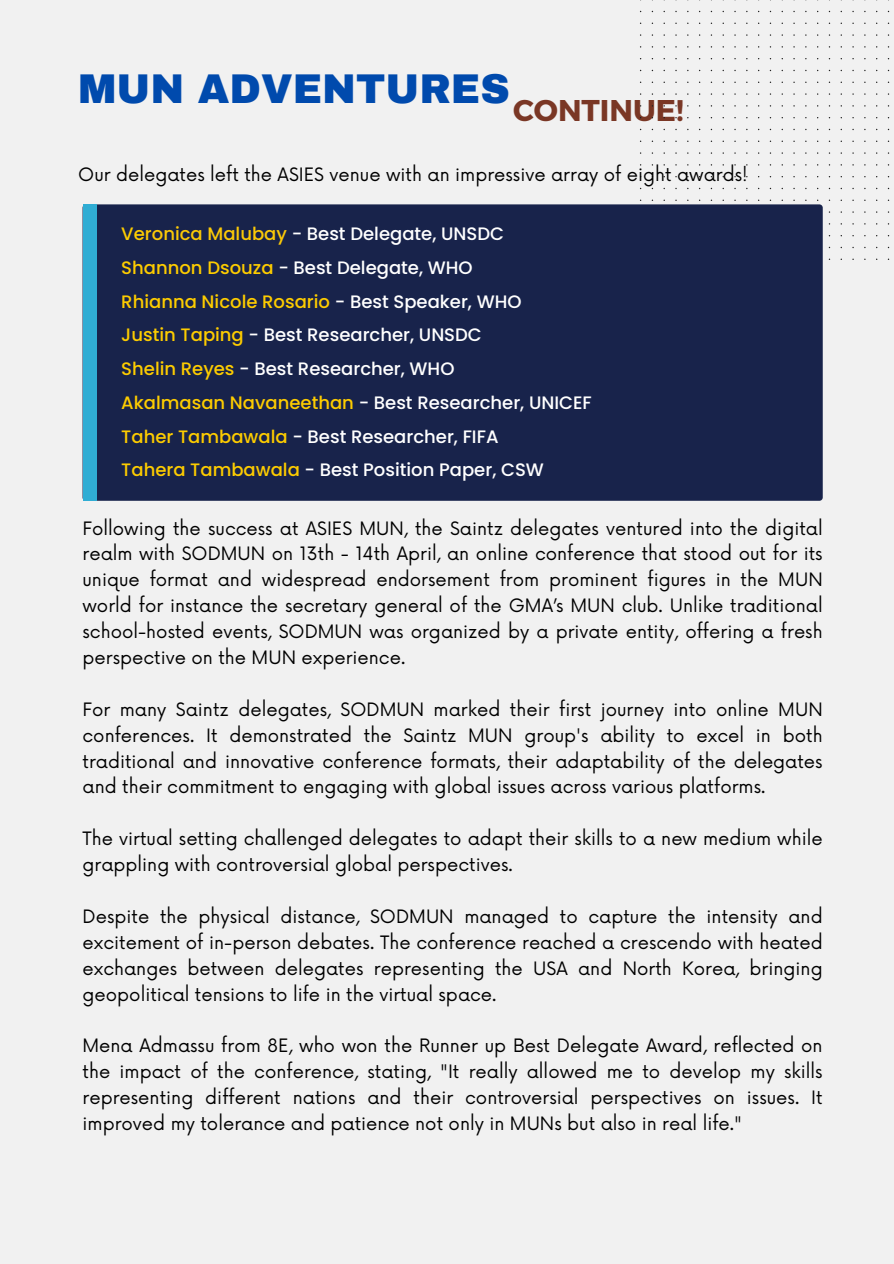
<style>
.page{position:relative;width:894px;height:1264px;background:#fff}
.page>*{position:absolute;margin:0;border:0;box-sizing:border-box;transform-origin:0 0}
.t1{font:900 40.65px "Archivo";color:#004aad}
.t2{font:700 30px "Montserrat";color:#7a3725}
.t3{font:18px/25.8px "Now";color:#000;text-align:justify}
.t4{font:500 18px/33.8px "Poppins";color:#fff}
.s1{color:#fdcc00}
.s2{color:#fbc907}
</style>
<div class="page">
<div style="left:0;top:0;width:893px;height:1263px;background:#f1f1f1"></div>
<svg style="left:640px;top:0;width:250px;height:260px"></svg>
<div style="left:82px;top:204px;width:740px;height:297px;background:#18234b;border-radius:3px"></div>
<div style="left:82px;top:204px;width:14px;height:297px;background:#30add4"></div>
<p class="t1" style="left:78px;top:67px;width:433px">MUN ADVENTURES</p>
<h1 class="t2" style="left:513px;top:91px;width:172px">CONTINUE!</h1>
<h2 class="t3" style="left:78px;top:163px;width:670px">Our delegates left the ASIES venue with an impressive array of eight awards!</h2>
<p class="t4" style="left:121px;top:217px;width:472px"><span class="s1">Ve</span><span class="s2">ronica Malubay</span> - Best Delegate, UNSDC<br><span class="s1">Shannon Dsouza</span> - Best Delegate, WHO<br><span class="s1">Rhianna Nicole Rosario</span> - Best Speaker, WHO<br><span class="s1">Justin Taping</span> - Best Researcher, UNSDC<br><span class="s1">Shelin Reyes</span> - Best Researcher, WHO<br><span class="s1">Akalmasan Navaneethan</span> - Best Researcher, UNICEF <span class="s1">Taher Tambawala</span> - Best Researcher, FIFA<br><span class="s1">Tahera Tambawala</span> - Best Position Paper, CSW</p>
<h3 class="t3" style="left:82px;top:516px;width:741px">Following the success at ASIES MUN, the Saintz delegates ventured into the digital realm with SODMUN on 13th - 14th April, an online conference that stood out for its unique format and widespread endorsement from prominent figures in the MUN world for instance the secretary general of the GMA’s MUN club. Unlike traditional school-hosted events, SODMUN was organized by a private entity, offering a fresh perspective on the MUN experience.</h3>
<p class="t3" style="left:82px;top:697px;width:741px">For many Saintz delegates, SODMUN marked their first journey into online MUN conferences. It demonstrated the Saintz MUN group's ability to excel in both traditional and innovative conference formats, their adaptability of the delegates and their commitment to engaging with global issues across various platforms.</p>
<p class="t3" style="left:82px;top:826px;width:741px">The virtual setting challenged delegates to adapt their skills to a new medium while grappling with controversial global perspectives.</p>
<p class="t3" style="left:82px;top:904px;width:741px">Despite the physical distance, SODMUN managed to capture the intensity and excitement of in-person debates. The conference reached a crescendo with heated exchanges between delegates representing the USA and North Korea, bringing geopolitical tensions to life in the virtual space.</p>
<p class="t3" style="left:82px;top:1033px;width:741px">Mena Admassu from 8E, who won the Runner up Best Delegate Award, reflected on the impact of the conference, stating, "It really allowed me to develop my skills representing different nations and their controversial perspectives on issues. It improved my tolerance and patience not only in MUNs but also in real life."</p>
</div>
